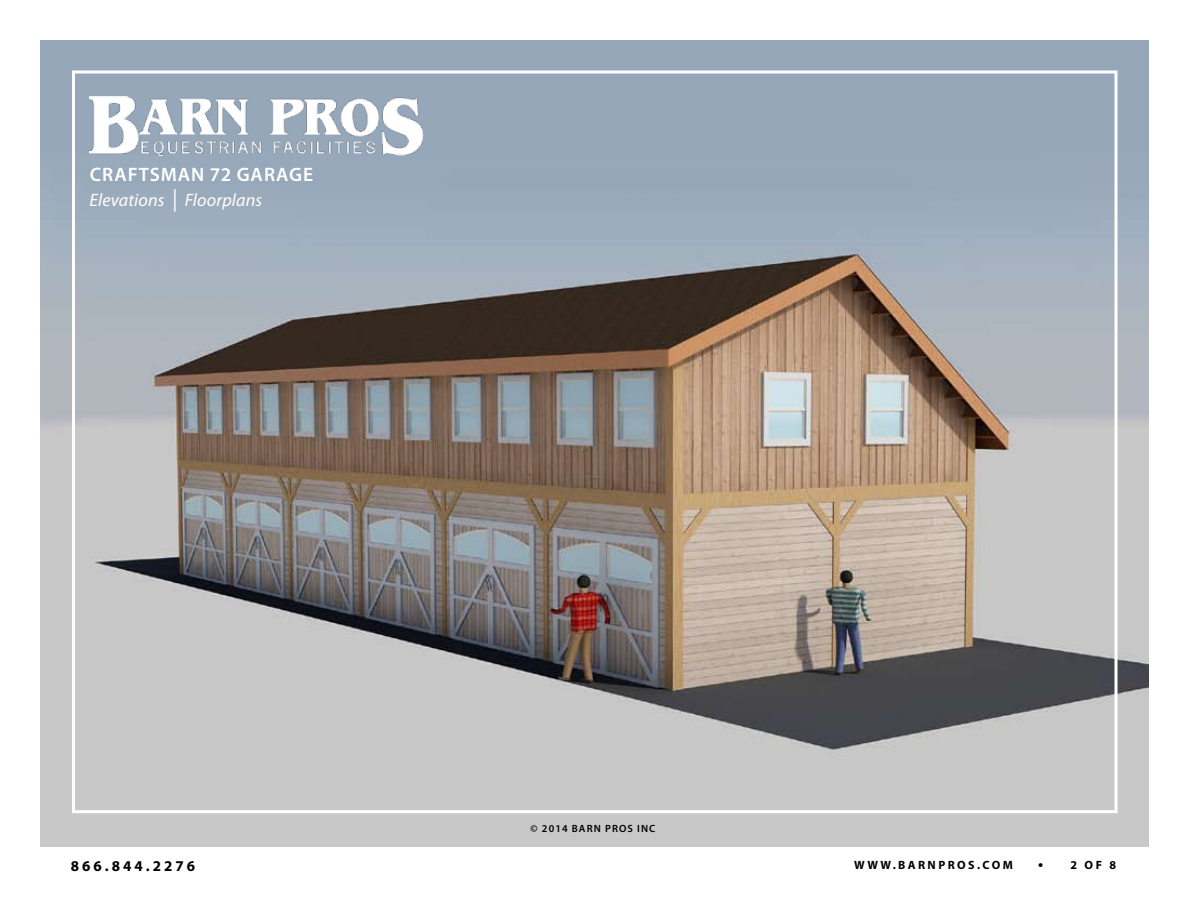
<style>
.page{position:relative;width:1188px;height:918px;background:#fff}
.page>*{position:absolute;margin:0;border:0;box-sizing:border-box;transform-origin:0 0}
.t1{font:600 19.5px "Myriad Pro";letter-spacing:.05em;color:#fff}
.t2{font:italic 18px "Myriad Pro";letter-spacing:.01em;color:#fff}
.t3{font:700 15px "Myriad Pro";letter-spacing:.2em;color:#000}
.t4{font:700 12px "Myriad Pro";letter-spacing:.2em;color:#000}
.t5{font:600 10.5px "Myriad Pro";letter-spacing:.1em;color:#000}
.s1{font-size:22.5px}
.s2{font-size:15px}
</style>
<div class="page">
<img style="left:40px;top:40px;width:1109px;height:806px">
<img style="left:89px;top:97px;width:335px;height:58px">
<h1 class="t1" style="left:90px;top:162px;width:175px">CRAFTSMAN 72 GARA</h1>
<h1 class="t1" style="left:289px;top:162px;width:26px">GE</h1>
<h2 class="t2" style="left:90px;top:189px;width:174px">Elevations <span class="s1">|</span> Floorplans</h2>
<p class="t3" style="left:71px;top:856px;width:126px">866.844.2276</p>
<p class="t5" style="left:531px;top:822px;width:126px">© 2014 BARN PROS INC</p>
<p class="t4" style="left:854px;top:857px;width:160px">WWW.BARNPROS.COM</p>
<p class="t4" style="left:1038px;top:857px;width:79px"><span class="s2">•</span> 2 o f 8</p>
</div>
